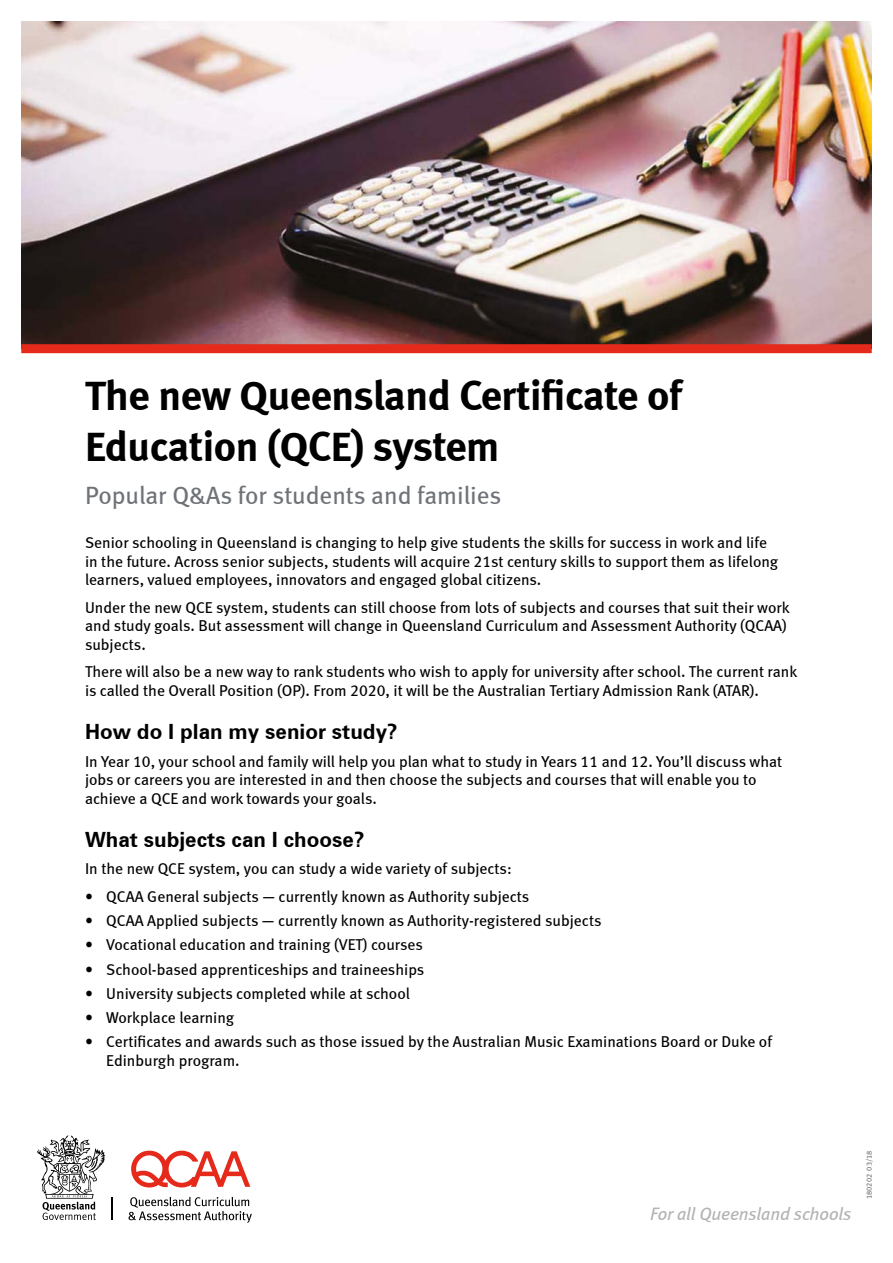
<style>
.page{position:relative;width:893px;height:1263px;background:#fff}
.page>*{position:absolute;margin:0;border:0;box-sizing:border-box;transform-origin:0 0}
.t1{font:42px/50.4px "Meta Bold LF";letter-spacing:-.01em;color:#000}
.t2{font:25.05px "Meta Book LF";color:#6f7378}
.t3{font:700 21px "Zurich BT";color:#000}
.t4{font:italic 18px "Meta Book LF";letter-spacing:-.01em;color:#b3b2b2}
.t5{font:15.75px/18.8px "Meta Book LF";color:#000}
.t6{font:7.5px "Meta Book LF";color:#706f6f}
</style>
<div class="page">
<svg style="left:37px;top:1135px;width:68px;height:85px"></svg>
<svg style="left:129px;top:1197px;width:123px;height:26px"></svg>
<svg style="left:131px;top:1151px;width:119px;height:36px"></svg>
<svg style="left:112px;top:1197px;width:1px;height:23px"></svg>
<img style="left:21px;top:21px;width:851px;height:323px">
<div style="left:21px;top:344px;width:851px;height:9px;background:#e52a1b"></div>
<h1 class="t1" style="left:85px;top:370px;width:598px">The new Queensland Certificate of<br>Education (QCE) system</h1>
<h2 class="t2" style="left:85px;top:481px;width:418px">Popular Q&amp;As for students and families</h2>
<p class="t5" style="left:85px;top:533px;width:695px">Senior schooling in Queensland is changing to help give students the skills for success in work and life in the future. Across senior subjects, students will acquire 21st century skills to support them as lifelong learners, valued employees, innovators and engaged global citizens.</p>
<p class="t5" style="left:85px;top:597px;width:706px">Under the new QCE system, students can still choose from lots of subjects and courses that suit their work and study goals. But assessment will change in Queensland Curriculum and Assessment Authority (QCAA) subjects.</p>
<p class="t5" style="left:85px;top:662px;width:714px">There will also be a new way to rank students who wish to apply for university after school. The current rank is called the Overall Position (OP). From 2020, it will be the Australian Tertiary Admission Rank (ATAR).</p>
<h3 class="t3" style="left:85px;top:719px;width:314px">How do I plan my senior study?</h3>
<p class="t5" style="left:85px;top:751px;width:699px">In Year 10, your school and family will help you plan what to study in Years 11 and 12. You’ll discuss what jobs or careers you are interested in and then choose the subjects and courses that will enable you to achieve a QCE and work towards your goals.</p>
<h3 class="t3" style="left:85px;top:827px;width:281px">What subjects can I choose?</h3>
<p class="t5" style="left:85px;top:859px;width:428px">In the new QCE system, you can study a wide variety of subjects:</p>
<p class="t5" style="left:85px;top:887px;width:446px">• QCAA General subjects — currently known as Authority subjects</p>
<p class="t5" style="left:85px;top:911px;width:518px">• QCAA Applied subjects — currently known as Authority-registered subjects</p>
<p class="t5" style="left:85px;top:935px;width:339px">• Vocational education and training (VET) courses</p>
<p class="t5" style="left:85px;top:959px;width:341px">• School-based apprenticeships and traineeships</p>
<p class="t5" style="left:85px;top:984px;width:326px">• University subjects completed while at school</p>
<p class="t5" style="left:85px;top:1008px;width:151px">• Workplace learning</p>
<p class="t5" style="left:106px;top:1032px;width:667px;text-indent:-21px">• Certificates and awards such as those issued by the Australian Music Examinations Board or Duke of<br>Edinburgh program.</p>
<p class="t4" style="left:650px;top:1204px;width:203px">For all Queensland schools</p>
<p class="t6" style="left:865px;top:1199px;width:50px;rotate:-90deg">180202 03/18</p>
</div>
